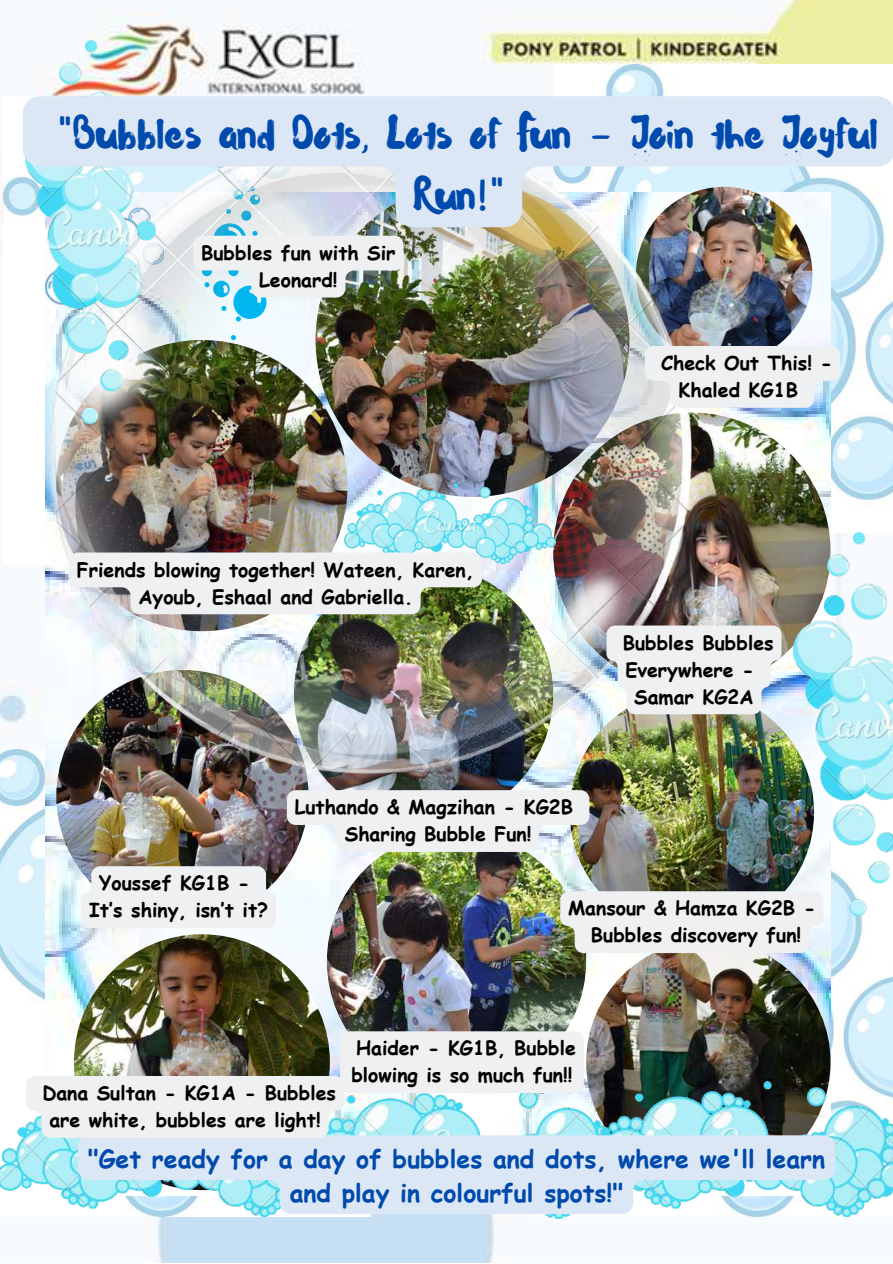
<style>
.page{position:relative;width:893px;height:1264px;background:#fff}
.page>*{position:absolute;margin:0;border:0;box-sizing:border-box;transform-origin:0 0}
.t1{font:43.5px/60.8px "Waterlily";color:#004aad;text-align:center}
.t2{font:700 24.75px/33.9px "Comic Sans MS";color:#004aad;text-align:center}
.t3{font:700 19.5px/27px "Comic Sans MS";color:#000;text-align:center}
</style>
<div class="page">
<img style="left:0;top:0;width:892px;height:1262px">
<img style="left:553px;top:65px;width:339px;height:467px">
<img style="left:3px;top:96px;width:43px;height:468px">
<img style="left:830px;top:915px;width:62px;height:166px">
<img style="left:0;top:749px;width:46px;height:332px">
<img style="left:46px;top:227px;width:784px;height:854px">
<img style="left:294px;top:564px;width:259px;height:260px;border-radius:50%">
<img style="left:74px;top:934px;width:256px;height:255px;border-radius:50%">
<img style="left:56px;top:670px;width:252px;height:252px;border-radius:50%">
<img style="left:569px;top:690px;width:245px;height:244px;border-radius:50%">
<img style="left:586px;top:940px;width:244px;height:244px;border-radius:50%">
<img style="left:327px;top:831px;width:259px;height:259px;border-radius:50%">
<img style="left:635px;top:187px;width:177px;height:176px;border-radius:50%">
<img style="left:553px;top:412px;width:277px;height:278px;border-radius:50%">
<img style="left:50px;top:227px;width:642px;height:547px">
<img style="left:345px;top:483px;width:210px;height:80px">
<img style="left:0;top:1081px;width:291px;height:135px">
<img style="left:291px;top:1092px;width:356px;height:126px">
<img style="left:579px;top:1081px;width:313px;height:135px">
<img style="left:793px;top:532px;width:99px;height:383px">
<img style="left:25px;top:40px;width:131px;height:383px">
<svg style="left:23px;top:96px;width:869px;height:131px;background:#d5e2ec"></svg>
<svg style="left:78px;top:1135px;width:757px;height:78px;background:#d3e8f5"></svg>
<svg style="left:193px;top:223px;width:210px;height:98px"></svg>
<svg style="left:644px;top:346px;width:196px;height:62px"></svg>
<svg style="left:69px;top:552px;width:413px;height:62px"></svg>
<svg style="left:287px;top:790px;width:302px;height:62px"></svg>
<div style="left:81px;top:866px;width:195px;height:62px;background:#eff0f2"></div>
<svg style="left:606px;top:625px;width:175px;height:89px"></svg>
<div style="left:560px;top:891px;width:263px;height:62px;background:#eff0f2"></div>
<div style="left:340px;top:1031px;width:243px;height:62px;background:#eff0f2;border-radius:9px"></div>
<div style="left:26px;top:1075px;width:318px;height:62px;background:#eff0f2"></div>
<h1 class="t1" style="left:58px;top:101px;width:821px">"Bubbles and Dots, Lots of Fun - Join the Joyful<br>Run!"</h1>
<p class="t3" style="left:201px;top:238px;width:196px">Bubbles fun with Sir<br>Leonard!</p>
<p class="t3" style="left:678px;top:349px;width:155px;text-align:left;text-indent:-17px">Check Out This! -<br>Khaled KG1B</p>
<p class="t3" style="left:77px;top:555px;width:399px">Friends blowing together! Wateen, Karen,<br>Ayoub, Eshaal and Gabriella.</p>
<p class="t3" style="left:294px;top:793px;width:280px">Luthando &amp; Magzihan - KG2B<br>Sharing Bubble Fun!</p>
<p class="t3" style="left:622px;top:628px;width:152px">Bubbles Bubbles</p>
<p class="t3" style="left:625px;top:655px;width:130px">Everywhere -</p>
<p class="t3" style="left:634px;top:682px;width:121px">Samar KG2A</p>
<p class="t3" style="left:89px;top:869px;width:180px">Youssef KG1B -<br>It’s shiny, isn’t it?</p>
<p class="t3" style="left:568px;top:894px;width:249px">Mansour &amp; Hamza KG2B -<br>Bubbles discovery fun!</p>
<p class="t3" style="left:42px;top:1078px;width:295px">Dana Sultan - KG1A - Bubbles are white, bubbles are light!</p>
<p class="t3" style="left:351px;top:1034px;width:226px;text-align:left">Haider - KG1B, Bubble blowing is so much fun!!</p>
<p class="t2" style="left:88px;top:1140px;width:738px">"Get ready for a day of bubbles and dots, where we'll learn and play in colourful spots!"</p>
</div>
